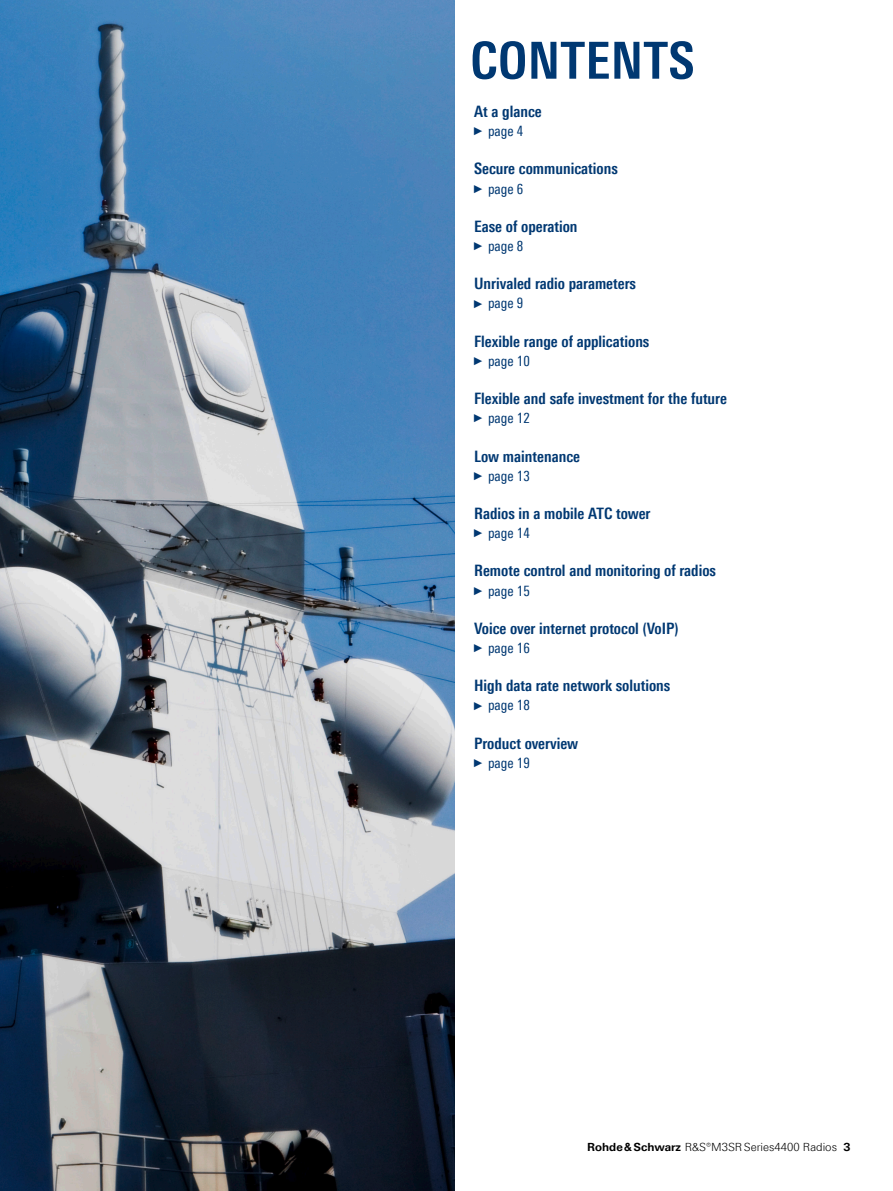
<style>
.page{position:relative;width:893px;height:1191px;background:#fff}
.page>*{position:absolute;margin:0;border:0;box-sizing:border-box;transform-origin:0 0}
.Seiten_Headline_34Pt{font:700 51px "Linotype Univers 620 Cn";letter-spacing:.01em;color:#003872}
.t1{font:700 15.75px "Linotype Univers 620 Cn";color:#003872}
.t2{font:14.25px "Linotype Univers 420 Cn";color:#003872}
.t3{font:300 11.25px "Linotype Univers 330";color:#000}
.s1{font-family:"Arial Narrow";font-size:11.4px}
.s2{font-family:"Linotype Univers 630";font-weight:700}
</style>
<div class="page">
<img style="left:0;top:0;width:455px;height:1191px">
<p class="Seiten_Headline_34Pt" style="left:470px;top:30px;width:226px">CONTENTS</p>
<p class="t1" style="left:474px;top:102px;width:69px">At a glance</p>
<p class="t2" style="left:474px;top:123px;width:51px"><span class="s1">►</span> page 4</p>
<p class="t1" style="left:474px;top:159px;width:145px">Secure communications</p>
<p class="t2" style="left:474px;top:180px;width:51px"><span class="s1">►</span> page 6</p>
<p class="t1" style="left:474px;top:217px;width:105px">Ease of operation</p>
<p class="t2" style="left:474px;top:238px;width:51px"><span class="s1">►</span> page 8</p>
<p class="t1" style="left:474px;top:274px;width:163px">Unrivaled radio parameters</p>
<p class="t2" style="left:474px;top:295px;width:51px"><span class="s1">►</span> page 9</p>
<p class="t1" style="left:474px;top:332px;width:177px">Flexible range of applications</p>
<p class="t2" style="left:474px;top:352px;width:57px"><span class="s1">►</span> page 10</p>
<p class="t1" style="left:474px;top:389px;width:254px">Flexible and safe investment for the future</p>
<p class="t2" style="left:474px;top:410px;width:57px"><span class="s1">►</span> page 12</p>
<p class="t1" style="left:474px;top:446px;width:107px">Low maintenance</p>
<p class="t2" style="left:474px;top:467px;width:57px"><span class="s1">►</span> page 13</p>
<p class="t1" style="left:474px;top:504px;width:178px">Radios in a mobile ATC tower</p>
<p class="t2" style="left:474px;top:525px;width:57px"><span class="s1">►</span> page 14</p>
<p class="t1" style="left:474px;top:561px;width:243px">Remote control and monitoring of radios</p>
<p class="t2" style="left:474px;top:582px;width:57px"><span class="s1">►</span> page 15</p>
<p class="t1" style="left:474px;top:619px;width:206px">Voice over internet protocol (VoIP)</p>
<p class="t2" style="left:474px;top:639px;width:57px"><span class="s1">►</span> page 16</p>
<p class="t1" style="left:474px;top:676px;width:198px">High data rate network solutions</p>
<p class="t2" style="left:474px;top:697px;width:57px"><span class="s1">►</span> page 18</p>
<p class="t1" style="left:474px;top:733px;width:106px">Product overview</p>
<p class="t2" style="left:474px;top:754px;width:57px"><span class="s1">►</span> page 19</p>
<p class="t3" style="left:587px;top:1140px;width:265px"><span class="s2">Rohde&amp;Schwarz</span> R&amp;S®M3SRSeries4400 Radios <span class="s2">3</span></p>
</div>
